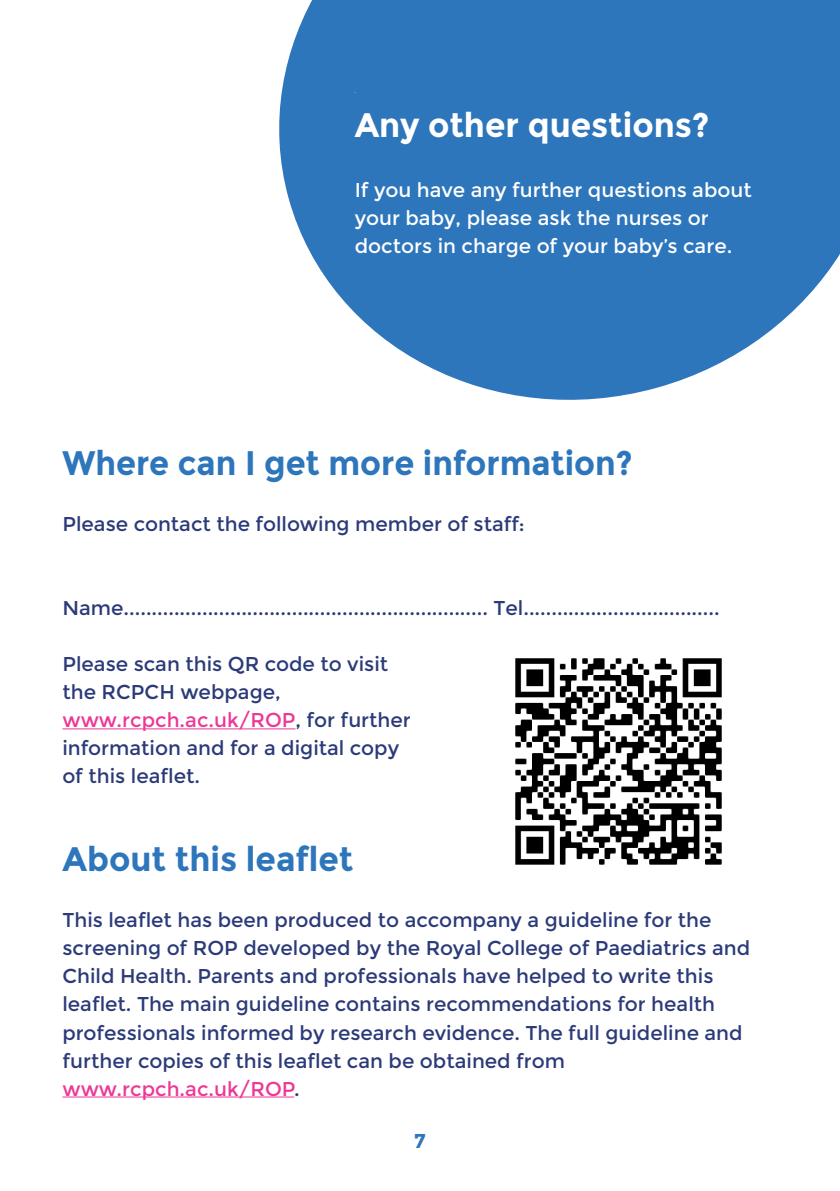
<style>
.page{position:relative;width:840px;height:1191px;background:#fff}
.page>*{position:absolute;margin:0;border:0;box-sizing:border-box;transform-origin:0 0}
.t1{font:700 34px "Montserrat";color:#2e76bc;scale:.95 1}
.t2{font:700 34px "Montserrat";color:#fff}
.t3{font:700 34px "Montserrat";color:#2e76bc}
.t4{font:20px/28px "Montserrat";color:#2b3a78}
.t5{font:20px/28px "Montserrat";color:#fff}
.t6{font:700 20px "Montserrat";color:#2e76bc}
.t7{font:700 4px "Montserrat";color:#fff}
.s1{color:#ed3896}
</style>
<div class="page">
<hr style="left:62px;top:728px;width:233px;height:1px;background:#ed3896">
<hr style="left:62px;top:1096px;width:232px;height:1px;background:#ed3896">
<svg style="left:279px;top:0;width:560px;height:400px;fill:#2e76bc"></svg>
<img style="left:515px;top:658px;width:207px;height:207px">
<p class="t7" style="left:354px;top:90px;width:3px">.</p>
<p class="t2" style="left:354px;top:105px;width:356px">Any other questions?</p>
<p class="t5" style="left:354px;top:176px;width:398px">If you have any further questions about your baby, please ask the nurses or doctors in charge of your baby’s care.</p>
<p class="t1" style="left:62px;top:443px;width:601px">Where can I get more information?</p>
<p class="t4" style="left:62px;top:510px;width:463px">Please contact the following member of staff:</p>
<p class="t4" style="left:62px;top:594px;width:658px">Name................................................................. Tel...................................</p>
<p class="t4" style="left:62px;top:650px;width:350px">Please scan this QR code to visit the RCPCH webpage, <span class="s1">www.rcpch.ac.uk/ROP</span>, for further information and for a digital copy of this leaflet.</p>
<p class="t3" style="left:62px;top:839px;width:292px">About this leaflet</p>
<p class="t4" style="left:62px;top:906px;width:688px">This leaflet has been produced to accompany a guideline for the screening of ROP developed by the Royal College of Paediatrics and Child Health. Parents and professionals have helped to write this leaflet. The main guideline contains recommendations for health professionals informed by research evidence. The full guideline and further copies of this leaflet can be obtained from <span class="s1">www.rcpch.ac.uk/ROP</span>.</p>
<p class="t6" style="left:414px;top:1129px;width:13px">7</p>
</div>
